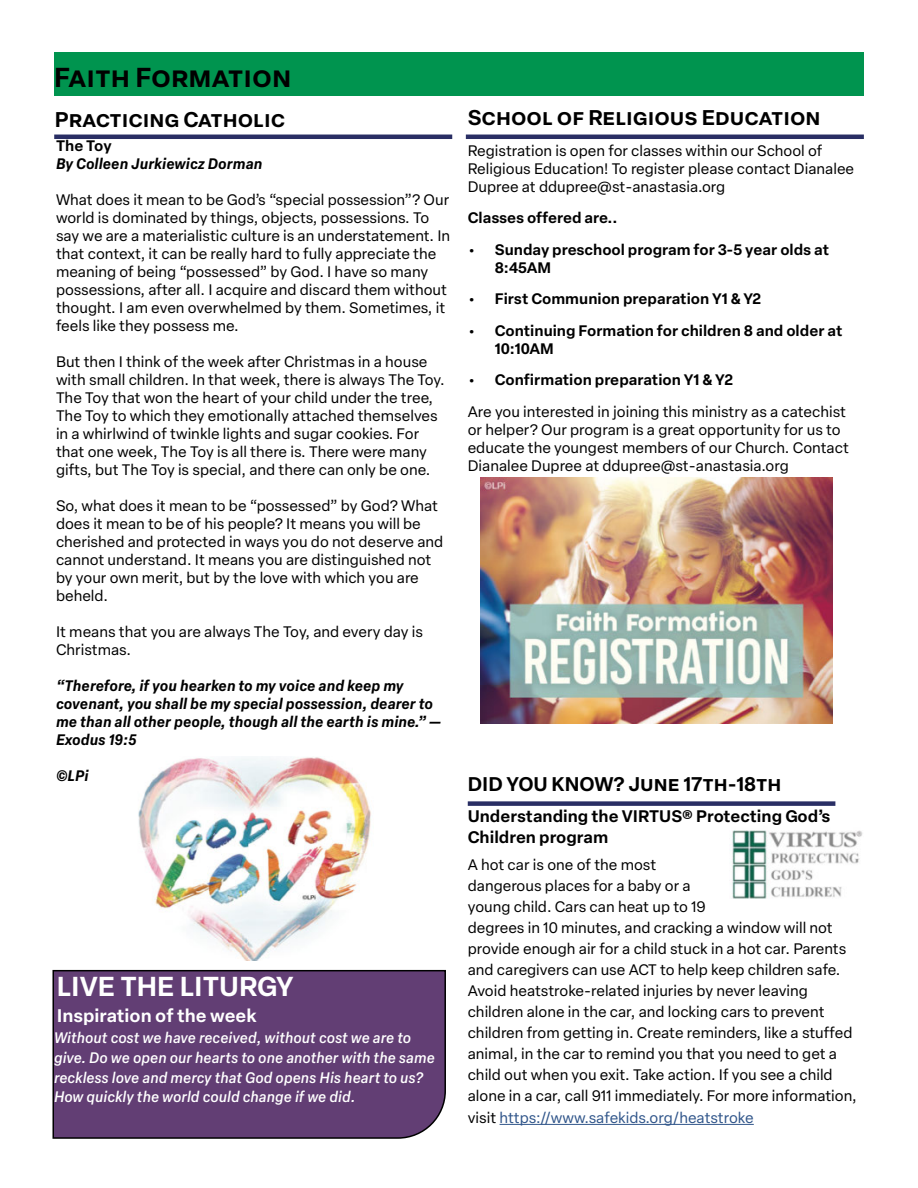
<style>
.page{position:relative;width:918px;height:1188px;background:#fff}
.page>*{position:absolute;margin:0;border:0;box-sizing:border-box;transform-origin:0 0}
.t1{font:600 27px "Elza Text";color:#000}
.t2{font:600 27px "Elza Text";color:#fff}
.t3{font:600 21px "Elza Text";color:#000}
.t4{font:600 19.5px "Elza Text";color:#000}
.t5{font:600 18px "Elza Text";color:#fff}
.t6{font:600 16.5px/21px "Elza Text";color:#000}
.t7{font:15px/18px "Elza Text";color:#000}
.t8{font:600 15px/18px "Elza Text";color:#000}
.t9{font:italic 600 15px/18px "Elza Text";color:#000}
.t10{font:italic 500 15px/19.8px "Elza Text";color:#fff}
.s1{color:#30558a}
</style>
<div class="page">
<div style="left:54px;top:53px;width:810px;height:43px;background:#00944f"></div>
<div style="left:468px;top:801px;width:367px;height:5px;background:#292e64"></div>
<hr style="left:54px;top:135px;width:398px;height:4px;background:#292e64">
<hr style="left:500px;top:1124px;width:254px;height:1px;background:#30558a">
<img style="left:732px;top:830px;width:131px;height:68px">
<hr style="left:466px;top:135px;width:398px;height:4px;background:#292e64">
<img style="left:480px;top:477px;width:352px;height:247px">
<div style="left:52px;top:969px;width:394px;height:170px;background:#623e74"></div>
<img style="left:138px;top:757px;width:233px;height:203px">
<p class="t1" style="left:54px;top:56px;width:239px">Faith Formation</p>
<p class="t3" style="left:55px;top:103px;width:232px">Practicing Catholic</p>
<p class="t8" style="left:56px;top:136px;width:57px">The Toy</p>
<p class="t9" style="left:56px;top:154px;width:208px">By Colleen Jurkiewicz Dorman</p>
<p class="t7" style="left:56px;top:190px;width:396px">What does it mean to be God’s “special possession”? Our world is dominated by things, objects, possessions. To say we are a materialistic culture is an understatement. In that context, it can be really hard to fully appreciate the meaning of being “possessed” by God. I have so many possessions, after all. I acquire and discard them without thought. I am even overwhelmed by them. Sometimes, it feels like they possess me.</p>
<p class="t7" style="left:56px;top:352px;width:390px">But then I think of the week after Christmas in a house with small children. In that week, there is always The Toy.<br>The Toy that won the heart of your child under the tree, The Toy to which they emotionally attached themselves in a whirlwind of twinkle lights and sugar cookies. For that one week, The Toy is all there is. There were many gifts, but The Toy is special, and there can only be one.</p>
<p class="t7" style="left:56px;top:496px;width:389px">So, what does it mean to be “possessed” by God? What does it mean to be of his people? It means you will be cherished and protected in ways you do not deserve and cannot understand. It means you are distinguished not by your own merit, but by the love with which you are beheld.</p>
<p class="t7" style="left:56px;top:622px;width:369px">It means that you are always The Toy, and every day is<br>Christmas.</p>
<p class="t9" style="left:56px;top:676px;width:386px">“Therefore, if you hearken to my voice and keep my covenant, you shall be my special possession, dearer to me than all other people, though all the earth is mine.” — Exodus 19:5</p>
<p class="t9" style="left:56px;top:766px;width:34px">©LPi</p>
<p class="t2" style="left:57px;top:965px;width:239px">LIVE THE LITURGY</p>
<p class="t5" style="left:57px;top:1002px;width:201px">Inspiration of the week</p>
<p class="t10" style="left:54px;top:1027px;width:382px">Without cost we have received, without cost we are to give. Do we open our hearts to one another with the same reckless love and mercy that God opens His heart to us?<br>How quickly the world could change if we did.</p>
<p class="t3" style="left:468px;top:101px;width:354px">School of Religious Education</p>
<p class="t7" style="left:468px;top:140px;width:388px">Registration is open for classes within our School of<br>Religious Education! To register please contact Dianalee<br>Dupree at ddupree@st-anastasia.org</p>
<p class="t8" style="left:468px;top:208px;width:151px">Classes offered are..</p>
<p class="t8" style="left:495px;top:239px;width:336px;text-indent:-27px">• Sunday preschool program for 3-5 year olds at<br>8:45AM</p>
<p class="t8" style="left:468px;top:289px;width:295px">• First Communion preparation Y1 &amp; Y2</p>
<p class="t8" style="left:495px;top:320px;width:349px;text-indent:-27px">• Continuing Formation for children 8 and older at<br>10:10AM</p>
<p class="t8" style="left:468px;top:370px;width:266px">• Confirmation preparation Y1 &amp; Y2</p>
<p class="t7" style="left:468px;top:401px;width:383px">Are you interested in joining this ministry as a catechist or helper? Our program is a great opportunity for us to educate the youngest members of our Church. Contact Dianalee Dupree at ddupree@st-anastasia.org</p>
<p class="t4" style="left:468px;top:769px;width:315px">DID YOU KNOW? June 17th-18th</p>
<p class="t6" style="left:468px;top:804px;width:364px">Understanding the VIRTUS® Protecting God’s<br>Children program</p>
<p class="t7" style="left:468px;top:854px;width:391px;line-height:21px">A hot car is one of the most<br>dangerous places for a baby or a<br>young child. Cars can heat up to 19<br>degrees in 10 minutes, and cracking a window will not provide enough air for a child stuck in a hot car. Parents and caregivers can use ACT to help keep children safe.<br>Avoid heatstroke-related injuries by never leaving children alone in the car, and locking cars to prevent children from getting in. Create reminders, like a stuffed animal, in the car to remind you that you need to get a child out when you exit. Take action. If you see a child alone in a car, call 911 immediately. For more information, visit <span class="s1">https://www.safekids.org/heatstroke</span></p>
</div>
